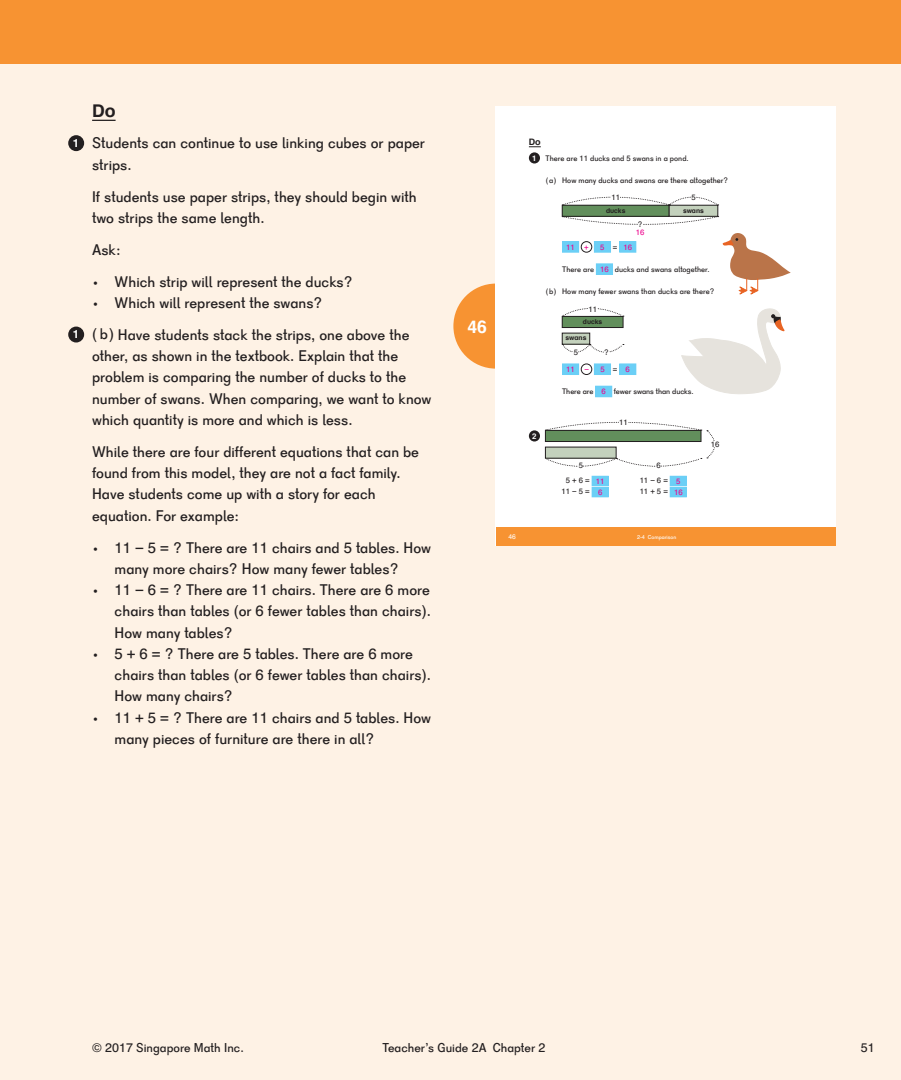
<style>
.page{position:relative;width:901px;height:1080px;background:#fff}
.page>*{position:absolute;margin:0;border:0;box-sizing:border-box;transform-origin:0 0}
.t1{font:700 17.5px "Schulbuch Sued Offc";color:#fff}
.t2{font:700 17.5px "Schulbuch Sued Offc";color:#231f20}
.t3{font:15px/21.2px "Schulbuch Bayern OT";color:#231f20}
.t4{font:12.5px "Schulbuch Bayern OT";color:#231f20}
.t5{font:700 11.25px "Schulbuch Sued Offc";color:#fff}
.t6{font:700 8.88px "Schulbuch Sued Offc";color:#231f20}
.t7{font:7.75px/11.1px "Schulbuch Bayern OT";color:#231f20}
.t8{font:7.75px "Schulbuch Bayern OT";color:#ed028c}
.t9{font:700 7.75px "Schulbuch Sued Offc";color:#fff}
.t10{font:700 6.62px "Schulbuch Sued Offc";color:#231f20}
.t11{font:6.62px "Schulbuch Bayern OT";color:#fff}
.t12{font:5.5px "Schulbuch Bayern OT";color:#fff}
</style>
<div class="page">
<div style="left:0;top:63px;width:901px;height:1016px;background:#fef2e5"></div>
<div style="left:0;top:0;width:901px;height:63px;background:#f79332"></div>
<svg style="left:453px;top:283px;width:43px;height:85px"></svg>
<div style="left:496px;top:106px;width:340px;height:439px;background:#fff"></div>
<div style="left:496px;top:527px;width:340px;height:18px;background:#f79332"></div>
<svg style="left:529px;top:146px;width:12px;height:1px"></svg>
<div style="left:592px;top:487px;width:16px;height:9px;background:#6bcff6"></div>
<div style="left:592px;top:487px;width:16px;height:10px;border:1px solid #6bcff6"></div>
<div style="left:670px;top:476px;width:16px;height:9px;background:#6bcff6"></div>
<div style="left:670px;top:476px;width:17px;height:10px;border:1px solid #6bcff6"></div>
<div style="left:592px;top:476px;width:16px;height:9px;background:#6bcff6"></div>
<div style="left:592px;top:476px;width:16px;height:10px;border:1px solid #6bcff6"></div>
<div style="left:670px;top:487px;width:16px;height:9px;background:#6bcff6"></div>
<div style="left:670px;top:487px;width:17px;height:10px;border:1px solid #6bcff6"></div>
<div style="left:562px;top:316px;width:61px;height:11px;background:#628f5c"></div>
<div style="left:545px;top:430px;width:156px;height:11px;border:1px solid #231f20"></div>
<div style="left:562px;top:333px;width:28px;height:11px;background:#c3d1bc"></div>
<div style="left:562px;top:333px;width:28px;height:11px;border:1px solid #231f20"></div>
<svg style="left:562px;top:308px;width:62px;height:9px"></svg>
<div style="left:588px;top:305px;width:9px;height:7px;background:#fff"></div>
<svg style="left:562px;top:344px;width:62px;height:9px"></svg>
<div style="left:596px;top:386px;width:16px;height:10px;background:#6bcff6"></div>
<div style="left:595px;top:386px;width:17px;height:11px;border:1px solid #6bcff6"></div>
<div style="left:562px;top:205px;width:107px;height:11px;background:#628f5c"></div>
<div style="left:669px;top:205px;width:49px;height:11px;background:#c3d1bc"></div>
<div style="left:545px;top:447px;width:71px;height:11px;border:1px solid #231f20"></div>
<div style="left:529px;top:430px;width:11px;height:11px;background:#231f20;border-radius:50%"></div>
<div style="left:529px;top:152px;width:11px;height:11px;background:#231f20;border-radius:50%"></div>
<div style="left:562px;top:364px;width:17px;height:10px;background:#6bcff6"></div>
<div style="left:562px;top:363px;width:17px;height:12px;border:1px solid #6bcff6"></div>
<div style="left:581px;top:363px;width:11px;height:12px;border:1px solid #231f20;border-radius:50%"></div>
<div style="left:594px;top:364px;width:16px;height:10px;background:#6bcff6"></div>
<div style="left:594px;top:363px;width:17px;height:12px;border:1px solid #6bcff6"></div>
<div style="left:620px;top:364px;width:16px;height:10px;background:#6bcff6"></div>
<div style="left:619px;top:363px;width:17px;height:12px;border:1px solid #6bcff6"></div>
<svg style="left:562px;top:196px;width:157px;height:10px"></svg>
<svg style="left:681px;top:308px;width:103px;height:86px"></svg>
<svg style="left:546px;top:421px;width:169px;height:46px"></svg>
<svg style="left:562px;top:216px;width:229px;height:78px"></svg>
<svg style="left:92px;top:120px;width:24px;height:1px"></svg>
<div style="left:68px;top:135px;width:16px;height:16px;background:#231f20;border-radius:50%"></div>
<div style="left:68px;top:326px;width:16px;height:16px;background:#231f20;border-radius:50%"></div>
<p class="t5" style="left:73px;top:136px;width:8px">1</p>
<p class="t5" style="left:73px;top:327px;width:8px">1</p>
<p class="t2" style="left:92px;top:99px;width:25px">Do</p>
<p class="t3" style="left:92px;top:133px;width:334px">Students can continue to use linking cubes or paper strips.</p>
<p class="t3" style="left:92px;top:186px;width:326px">If students use paper strips, they should begin with two strips the same length.</p>
<p class="t3" style="left:92px;top:239px;width:30px">Ask:</p>
<p class="t3" style="left:92px;top:271px;width:262px">• Which strip will represent the ducks?</p>
<p class="t3" style="left:92px;top:287px;width:319px;line-height:31.9px">• Which will represent the swans?<br>( b) Have students stack the strips, one above the</p>
<p class="t3" style="left:92px;top:345px;width:341px">other, as shown in the textbook. Explain that the problem is comparing the number of ducks to the number of swans. When comparing, we want to know which quantity is more and which is less.</p>
<p class="t3" style="left:92px;top:441px;width:328px">While there are four different equations that can be found from this model, they are not a fact family.<br>Have students come up with a story for each equation. For example:</p>
<p class="t3" style="left:115px;top:537px;width:318px;text-indent:-22px">• 11 − 5 = ? There are 11 chairs and 5 tables. How many more chairs? How many fewer tables?</p>
<p class="t3" style="left:115px;top:579px;width:318px;text-align:justify;text-indent:-22px">• 11 − 6 = ? There are 11 chairs. There are 6 more chairs than tables (or 6 fewer tables than chairs).<br>How many tables?</p>
<p class="t3" style="left:115px;top:643px;width:318px;text-indent:-22px">• 5 + 6 = ? There are 5 tables. There are 6 more chairs than tables (or 6 fewer tables than chairs).<br>How many chairs?</p>
<p class="t3" style="left:115px;top:707px;width:318px;text-indent:-22px">• 11 + 5 = ? There are 11 chairs and 5 tables. How many pieces of furniture are there in all?</p>
<p class="t1" style="left:467px;top:315px;width:21px">46</p>
<p class="t6" style="left:529px;top:136px;width:13px">Do</p>
<p class="t9" style="left:532px;top:153px;width:6px">1</p>
<p class="t7" style="left:546px;top:153px;width:145px">There are 11 ducks and 5 swans in a pond.</p>
<p class="t7" style="left:546px;top:175px;width:12px">(a)</p>
<p class="t7" style="left:562px;top:175px;width:167px">How many ducks and swans are there altogether?</p>
<p class="t10" style="left:606px;top:206px;width:21px">ducks</p>
<p class="t10" style="left:683px;top:206px;width:22px">swans</p>
<p class="t7" style="left:611px;top:192px;width:10px">11</p>
<p class="t7" style="left:691px;top:192px;width:6px">5</p>
<p class="t7" style="left:638px;top:219px;width:6px">?</p>
<p class="t8" style="left:636px;top:227px;width:10px">16</p>
<p class="t8" style="left:566px;top:242px;width:10px">11</p>
<p class="t8" style="left:600px;top:242px;width:6px">5</p>
<p class="t8" style="left:623px;top:242px;width:10px">16</p>
<p class="t8" style="left:600px;top:265px;width:10px">16</p>
<p class="t8" style="left:584px;top:242px;width:6px">+</p>
<p class="t7" style="left:613px;top:241px;width:6px">=</p>
<p class="t7" style="left:562px;top:264px;width:33px">There are</p>
<p class="t7" style="left:615px;top:264px;width:96px">ducks and swans altogether.</p>
<p class="t7" style="left:546px;top:286px;width:12px">(b)</p>
<p class="t7" style="left:562px;top:286px;width:154px">How many fewer swans than ducks are there?</p>
<p class="t7" style="left:588px;top:303px;width:10px">11</p>
<p class="t10" style="left:583px;top:317px;width:21px">ducks</p>
<p class="t10" style="left:565px;top:334px;width:22px">swans</p>
<p class="t7" style="left:574px;top:347px;width:6px">5</p>
<p class="t7" style="left:604px;top:347px;width:6px">?</p>
<p class="t7" style="left:562px;top:386px;width:33px">There are</p>
<p class="t7" style="left:614px;top:386px;width:81px">fewer swans than ducks.</p>
<p class="t8" style="left:600px;top:365px;width:6px">5</p>
<p class="t8" style="left:626px;top:365px;width:6px">6</p>
<p class="t8" style="left:566px;top:365px;width:24px">11 −</p>
<p class="t7" style="left:613px;top:364px;width:6px">=</p>
<p class="t8" style="left:602px;top:387px;width:6px">6</p>
<p class="t9" style="left:532px;top:431px;width:6px">2</p>
<p class="t7" style="left:579px;top:460px;width:6px">5</p>
<p class="t7" style="left:619px;top:417px;width:10px">11</p>
<p class="t7" style="left:656px;top:460px;width:6px">6</p>
<p class="t7" style="left:566px;top:475px;width:25px">5 + 6 =</p>
<p class="t7" style="left:640px;top:475px;width:30px">11 − 6 =<br>11 + 5 =</p>
<p class="t8" style="left:596px;top:476px;width:10px">11</p>
<p class="t8" style="left:676px;top:476px;width:6px">5</p>
<p class="t8" style="left:598px;top:487px;width:6px">6</p>
<p class="t8" style="left:674px;top:488px;width:10px">16</p>
<p class="t7" style="left:562px;top:486px;width:30px">11 − 5 =</p>
<p class="t7" style="left:711px;top:439px;width:10px">16</p>
<p class="t11" style="left:508px;top:532px;width:9px">46</p>
<p class="t12" style="left:637px;top:533px;width:41px">2-4 Comparison</p>
<p class="t4" style="left:92px;top:1040px;width:153px">© 2017 Singapore Math Inc.</p>
<p class="t4" style="left:382px;top:1040px;width:165px">Teacher’s Guide 2A Chapter 2</p>
<p class="t4" style="left:861px;top:1040px;width:15px">51</p>
</div>
